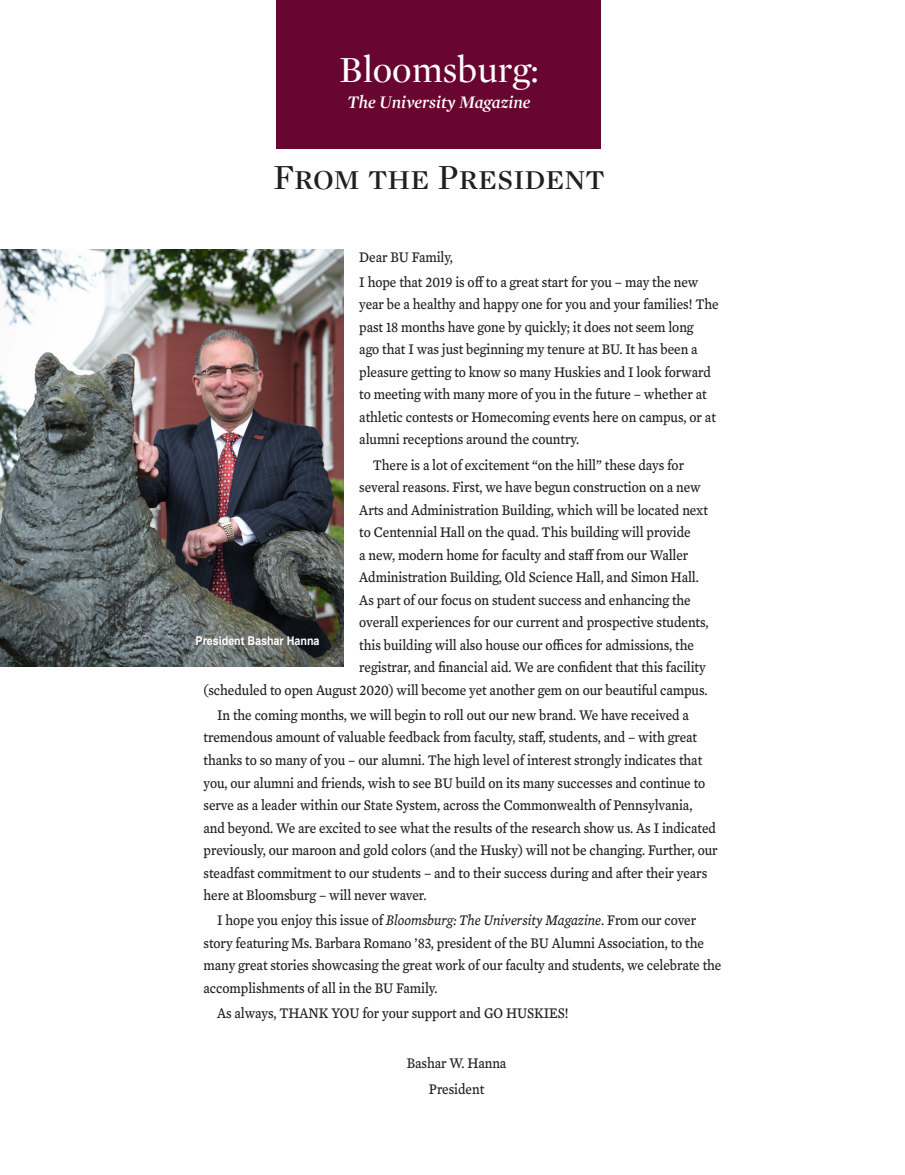
<style>
.page{position:relative;width:905px;height:1175px;background:#fff}
.page>*{position:absolute;margin:0;border:0;box-sizing:border-box;transform-origin:0 0}
.t1{font:37.5px "Mercury Display";color:#fff}
.t2{font:36px "Mercury Display";color:#231f20}
.t3{font:italic 600 18px "Mercury Display";color:#fff}
.Paragraph_Style_1{font:15px/22.5px "Mercury Text G4";letter-spacing:-.005em;color:#231f20;scale:.9 1}
.Paragraph_Style_1-2{font:700 12px "Arial";letter-spacing:-.005em;color:#fff;scale:.9 1}
.s1{font-style:italic}
</style>
<div class="page">
<div style="left:277px;top:0;width:324px;height:148px;background:#690531"></div>
<img style="left:0;top:250px;width:343px;height:417px">
<p class="t1" style="left:339px;top:44px;width:201px">Bloomsburg:</p>
<p class="t3" style="left:347px;top:89px;width:185px">The University Magazine</p>
<p class="t2" style="left:273px;top:153px;width:333px">From the President</p>
<p class="Paragraph_Style_1" style="left:359px;top:244px;width:106px">Dear BU Family,</p>
<p class="Paragraph_Style_1" style="left:359px;top:270px;width:401px">I hope that 2019 is off to a great start for you – may the new year be a healthy and happy one for you and your families! The past 18 months have gone by quickly; it does not seem long<br>ago that I was just beginning my tenure at BU. It has been a pleasure getting to know so many Huskies and I look forward to meeting with many more of you in the future – whether at athletic contests or Homecoming events here on campus, or at alumni receptions around the country.</p>
<p class="Paragraph_Style_1" style="left:373px;top:452px;width:347px">There is a lot of excitement “on the hill” these days for</p>
<p class="Paragraph_Style_1" style="left:359px;top:475px;width:381px">several reasons. First, we have begun construction on a new</p>
<p class="Paragraph_Style_1" style="left:359px;top:497px;width:389px">Arts and Administration Building, which will be located next</p>
<p class="Paragraph_Style_1" style="left:359px;top:520px;width:370px">to Centennial Hall on the quad. This building will provide</p>
<p class="Paragraph_Style_1" style="left:359px;top:542px;width:367px">a new, modern home for faculty and staff from our Waller</p>
<p class="Paragraph_Style_1" style="left:359px;top:565px;width:379px">Administration Building, Old Science Hall, and Simon Hall.</p>
<p class="Paragraph_Style_1" style="left:359px;top:587px;width:370px">As part of our focus on student success and enhancing the</p>
<p class="Paragraph_Style_1" style="left:359px;top:610px;width:389px">overall experiences for our current and prospective students,</p>
<p class="Paragraph_Style_1" style="left:359px;top:632px;width:373px">this building will also house our offices for admissions, the</p>
<p class="Paragraph_Style_1" style="left:359px;top:655px;width:386px">registrar, and financial aid. We are confident that this facility</p>
<p class="Paragraph_Style_1" style="left:203px;top:677px;width:561px">(scheduled to open August 2020) will become yet another gem on our beautiful campus.</p>
<p class="Paragraph_Style_1" style="left:203px;top:703px;width:573px;text-indent:14px">In the coming months, we will begin to roll out our new brand. We have received a tremendous amount of valuable feedback from faculty, staff, students, and – with great thanks to so many of you – our alumni. The high level of interest strongly indicates that you, our alumni and friends, wish to see BU build on its many successes and continue to serve as a leader within our State System, across the Commonwealth of Pennsylvania,<br>and beyond. We are excited to see what the results of the research show us. As I indicated previously, our maroon and gold colors (and the Husky) will not be changing. Further, our steadfast commitment to our students – and to their success during and after their years here at Bloomsburg – will never waver.</p>
<p class="Paragraph_Style_1" style="left:203px;top:908px;width:577px;text-indent:14px">I hope you enjoy this issue of <span class="s1">Bloomsburg: The University Magazine</span>. From our cover story featuring Ms. Barbara Romano ’83, president of the BU Alumni Association, to the many great stories showcasing the great work of our faculty and students, we celebrate the accomplishments of all in the BU Family.</p>
<p class="Paragraph_Style_1" style="left:217px;top:1000px;width:392px">As always, THANK YOU for your support and GO HUSKIES!</p>
<p class="Paragraph_Style_1" style="left:407px;top:1051px;width:112px">Bashar W. Hanna</p>
<p class="Paragraph_Style_1" style="left:429px;top:1076px;width:63px">President</p>
<p class="Paragraph_Style_1-2" style="left:195px;top:633px;width:139px">President Bashar Hanna</p>
</div>
